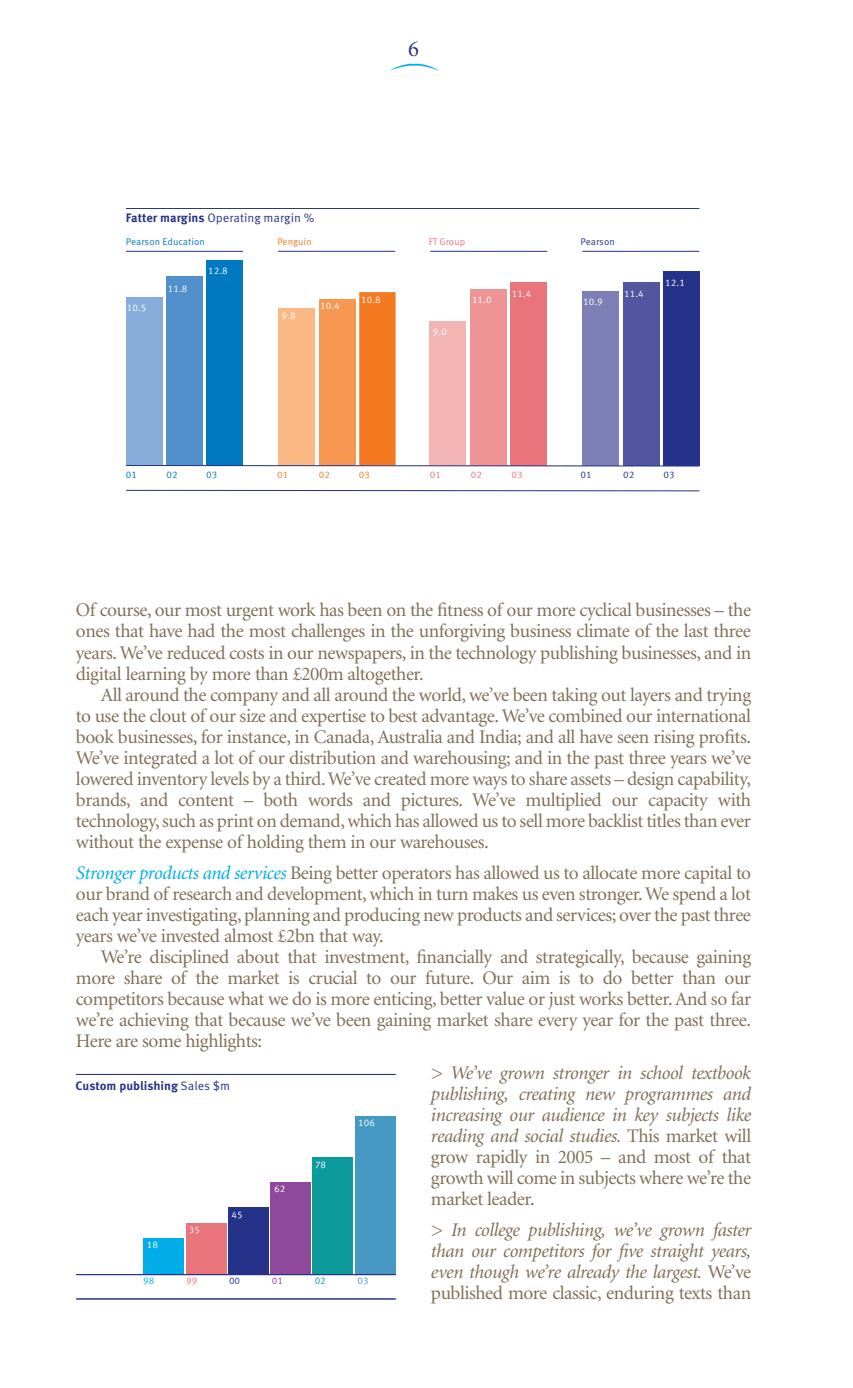
<style>
.page{position:relative;width:853px;height:1388px;background:#fff}
.page>*{position:absolute;margin:0;border:0;box-sizing:border-box;transform-origin:0 0}
.t1{font:22.75px "Minion";color:#243289}
.t2{font:19.25px/21px "Minion";letter-spacing:-.025em;color:#806f58;text-align:justify}
.t3{font:italic 19.25px/21px "Minion";letter-spacing:-.025em;color:#806f58;text-align:justify}
.t4{font:12.25px "Meta Corr";color:#243289}
.t5{font:700 12.25px "Meta Corr";color:#243289}
.t6{font:9.62px "Meta Corr";color:#fff}
.t7{font:9.62px "Meta Corr";color:#0079c0}
.t8{font:9.62px "Meta Corr";color:#ea747b}
.t9{font:9.62px "Meta Corr";color:#243289}
.t10{font:9.62px "Meta Corr";color:#f47920}
.t11{font:9.62px "Meta Corr";color:#00ade8}
.t12{font:9.62px "Meta Corr";color:#8f499c}
.t13{font:9.62px "Meta Corr";color:#0e9b9e}
.t14{font:9.62px "Meta Corr";color:#4599c2}
.s1{font-weight:700}
.s2{font-style:italic;color:#00ade8}
.s3{font-weight:400}
.s4{font-style:normal}
</style>
<div class="page">
<img style="left:390px;top:63px;width:48px;height:8px">
<hr style="left:76px;top:1074px;width:319px;height:1px;background:#243289">
<hr style="left:76px;top:1298px;width:319px;height:1px;background:#243289">
<hr style="left:126px;top:208px;width:573px;height:1px;background:#243289">
<hr style="left:126px;top:251px;width:117px;height:1px;background:#243289">
<hr style="left:278px;top:251px;width:117px;height:1px;background:#243289">
<hr style="left:430px;top:251px;width:117px;height:1px;background:#243289">
<hr style="left:582px;top:251px;width:117px;height:1px;background:#243289">
<svg style="left:359px;top:292px;width:188px;height:173px"></svg>
<div style="left:319px;top:298px;width:36px;height:167px;background:#f79752"></div>
<div style="left:278px;top:308px;width:37px;height:157px;background:#fbb784"></div>
<div style="left:510px;top:282px;width:36px;height:183px;background:#ea747b"></div>
<div style="left:470px;top:289px;width:36px;height:176px;background:#ef9495"></div>
<div style="left:429px;top:321px;width:37px;height:144px;background:#f3b5b3"></div>
<div style="left:206px;top:260px;width:37px;height:205px;background:#0079c0"></div>
<div style="left:166px;top:276px;width:36px;height:189px;background:#5190cc"></div>
<div style="left:126px;top:297px;width:36px;height:168px;background:#89addb"></div>
<div style="left:663px;top:271px;width:36px;height:194px;background:#243289"></div>
<div style="left:622px;top:282px;width:37px;height:183px;background:#51569e"></div>
<div style="left:582px;top:291px;width:36px;height:174px;background:#7f7fb7"></div>
<hr style="left:126px;top:465px;width:573px;height:1px;background:#243289">
<hr style="left:126px;top:490px;width:573px;height:1px;background:#243289">
<div style="left:143px;top:1238px;width:40px;height:36px;background:#00ade8"></div>
<div style="left:186px;top:1223px;width:40px;height:51px;background:#ea747b"></div>
<div style="left:228px;top:1207px;width:40px;height:67px;background:#243289"></div>
<div style="left:270px;top:1182px;width:40px;height:92px;background:#8f499c"></div>
<div style="left:312px;top:1157px;width:40px;height:117px;background:#0e9b9e"></div>
<div style="left:355px;top:1116px;width:40px;height:158px;background:#4599c2"></div>
<hr style="left:76px;top:1274px;width:319px;height:1px;background:#243289">
<p class="t1" style="left:408px;top:40px;width:12px">6</p>
<p class="t4" style="left:126px;top:213px;width:190px"><span class="s1">Fatter margins</span> Operating margin %</p>
<p class="t7" style="left:126px;top:238px;width:80px">Pearson Education</p>
<p class="t10" style="left:277px;top:238px;width:36px">Penguin</p>
<p class="t8" style="left:428px;top:238px;width:38px">FT Group</p>
<p class="t9" style="left:580px;top:238px;width:36px">Pearson</p>
<p class="t6" style="left:127px;top:304px;width:21px">10.5</p>
<p class="t6" style="left:168px;top:285px;width:21px">11.8</p>
<p class="t6" style="left:208px;top:267px;width:21px">12.8</p>
<p class="t6" style="left:281px;top:312px;width:15px">9.8</p>
<p class="t6" style="left:320px;top:302px;width:21px">10.4</p>
<p class="t6" style="left:361px;top:296px;width:21px">10.8</p>
<p class="t6" style="left:433px;top:328px;width:15px">9.0</p>
<p class="t6" style="left:511px;top:290px;width:21px">11.4</p>
<p class="t6" style="left:472px;top:296px;width:21px">11.0</p>
<p class="t6" style="left:583px;top:298px;width:21px">10.9</p>
<p class="t6" style="left:624px;top:290px;width:21px">11.4</p>
<p class="t6" style="left:665px;top:279px;width:21px">12.1</p>
<p class="t7" style="left:126px;top:471px;width:13px">01</p>
<p class="t7" style="left:166px;top:471px;width:13px">02</p>
<p class="t7" style="left:206px;top:471px;width:13px">03</p>
<p class="t10" style="left:277px;top:471px;width:13px">01</p>
<p class="t10" style="left:319px;top:471px;width:13px">02</p>
<p class="t10" style="left:359px;top:471px;width:13px">03</p>
<p class="t8" style="left:430px;top:471px;width:13px">01</p>
<p class="t8" style="left:471px;top:471px;width:13px">02</p>
<p class="t8" style="left:511px;top:471px;width:13px">03</p>
<p class="t9" style="left:580px;top:471px;width:13px">01</p>
<p class="t9" style="left:623px;top:471px;width:13px">02</p>
<p class="t9" style="left:663px;top:471px;width:13px">03</p>
<p class="t2" style="left:76px;top:601px;width:676px">Of course, our most urgent work has been on the fitness of our more cyclical businesses – the ones that have had the most challenges in the unforgiving business climate of the last three years. We’ve reduced costs in our newspapers, in the technology publishing businesses, and in digital learning by more than £200m altogether.</p>
<p class="t2" style="left:76px;top:685px;width:676px;text-indent:25px">All around the company and all around the world, we’ve been taking out layers and trying to use the clout of our size and expertise to best advantage. We’ve combined our international book businesses, for instance, in Canada, Australia and India; and all have seen rising profits.<br>We’ve integrated a lot of our distribution and warehousing; and in the past three years we’ve lowered inventory levels by a third. We’ve created more ways to share assets – design capability, brands, and content – both words and pictures. We’ve multiplied our capacity with technology, such as print on demand, which has allowed us to sell more backlist titles than ever without the expense of holding them in our warehouses.</p>
<p class="t2" style="left:76px;top:864px;width:676px"><span class="s2">Stronger products and services</span> Being better operators has allowed us to allocate more capital to our brand of research and development, which in turn makes us even stronger. We spend a lot each year investigating, planning and producing new products and services; over the past three years we’ve invested almost £2bn that way.</p>
<p class="t2" style="left:76px;top:948px;width:676px;text-indent:25px">We’re disciplined about that investment, financially and strategically, because gaining more share of the market is crucial to our future. Our aim is to do better than our competitors because what we do is more enticing, better value or just works better. And so far we’re achieving that because we’ve been gaining market share every year for the past three.<br>Here are some highlights:</p>
<p class="t3" style="left:431px;top:1063px;width:321px">&gt; We’ve grown stronger in school textbook</p>
<p class="t5" style="left:76px;top:1081px;width:156px">Custom publishing <span class="s3">Sales $m</span></p>
<p class="t3" style="left:431px;top:1084px;width:321px">publishing, creating new programmes and increasing our audience in key subjects like reading and social studies. <span class="s4">This market will grow rapidly in 2005 – and most of that growth will come in subjects where we’re the market leader.</span></p>
<p class="t6" style="left:358px;top:1119px;width:18px">106</p>
<p class="t6" style="left:315px;top:1161px;width:13px">78</p>
<p class="t6" style="left:274px;top:1185px;width:13px">62</p>
<p class="t6" style="left:147px;top:1241px;width:13px">18</p>
<p class="t6" style="left:189px;top:1226px;width:13px">35</p>
<p class="t6" style="left:231px;top:1210px;width:13px">45</p>
<p class="t11" style="left:143px;top:1277px;width:13px">98</p>
<p class="t8" style="left:186px;top:1277px;width:13px">99</p>
<p class="t9" style="left:229px;top:1277px;width:13px">00</p>
<p class="t12" style="left:272px;top:1277px;width:13px">01</p>
<p class="t13" style="left:314px;top:1277px;width:13px">02</p>
<p class="t14" style="left:357px;top:1277px;width:13px">03</p>
<p class="t3" style="left:431px;top:1221px;width:321px">&gt; In college publishing, we’ve grown faster than our competitors for five straight years, even though we’re already the largest. <span class="s4">We’ve</span></p>
<p class="t2" style="left:431px;top:1284px;width:321px">published more classic, enduring texts than</p>
</div>
